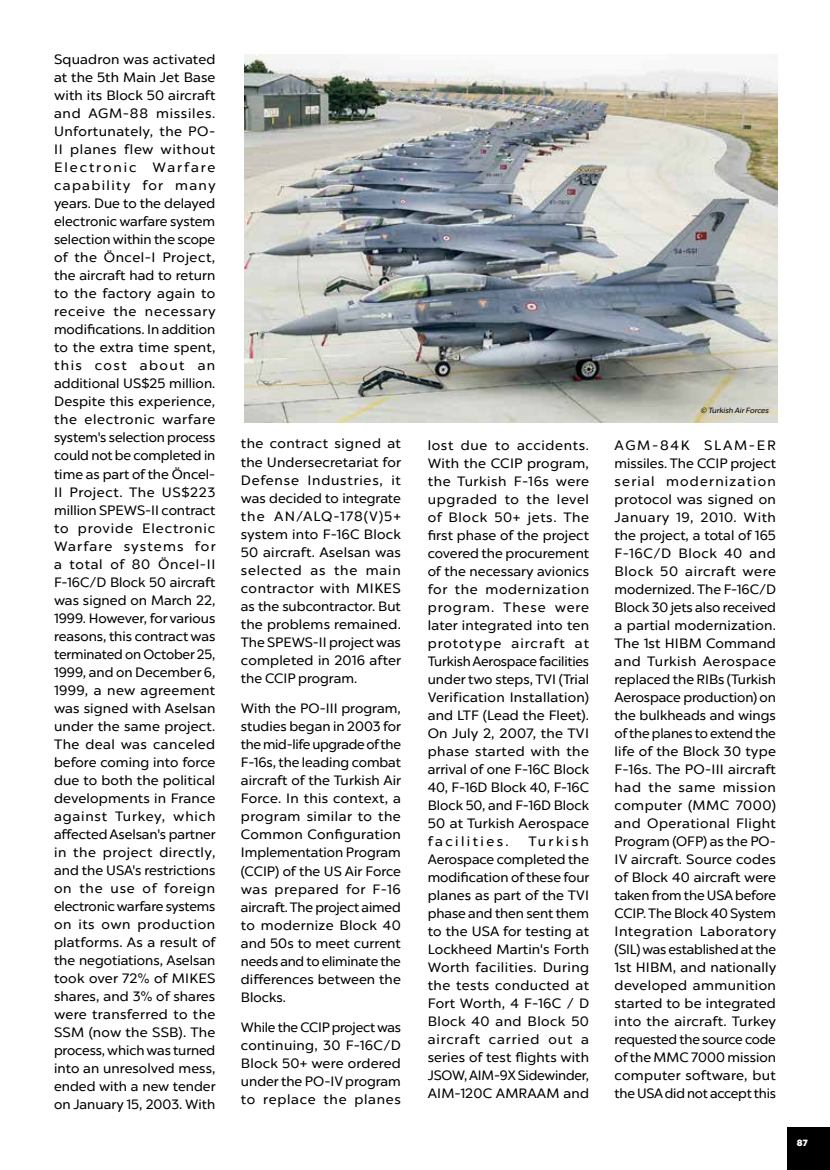
<style>
.page{position:relative;width:830px;height:1170px;background:#fff}
.page>*{position:absolute;margin:0;border:0;box-sizing:border-box;transform-origin:0 0}
.t1{font:13.5px/18px "Chronica Pro";color:#000;text-align:justify}
.t2{font:800 9px "Chronica Pro";color:#fff}
.t3{font:7.5px "Chronica Pro Regular It";color:#000}
</style>
<div class="page">
<img style="left:244px;top:54px;width:533px;height:368px">
<div style="left:787px;top:1127px;width:42px;height:42px;background:#000"></div>
<p class="t1" style="left:54px;top:50px;width:163px">Squadron was activated at the 5th Main Jet Base with its Block 50 aircraft and AGM-88 missiles.<br>Unfortunately, the PO-II planes flew without Electronic Warfare capability for many years. Due to the delayed electronic warfare system selection within the scope of the Öncel-I Project, the aircraft had to return to the factory again to receive the necessary modifications. In addition to the extra time spent, this cost about an additional US$25 million.<br>Despite this experience, the electronic warfare system's selection process could not be completed in time as part of the Öncel-II Project. The US$223 million SPEWS-II contract to provide Electronic Warfare systems for a total of 80 Öncel-II F-16C/D Block 50 aircraft was signed on March 22, 1999. However, for various reasons, this contract was terminated on October 25, 1999, and on December 6, 1999, a new agreement was signed with Aselsan under the same project.<br>The deal was canceled before coming into force due to both the political developments in France against Turkey, which affected Aselsan's partner in the project directly, and the USA's restrictions on the use of foreign electronic warfare systems on its own production platforms. As a result of the negotiations, Aselsan took over 72% of MIKES shares, and 3% of shares were transferred to the SSM (now the SSB). The process, which was turned into an unresolved mess, ended with a new tender on January 15, 2003. With</p>
<p class="t1" style="left:241px;top:434px;width:162px">the contract signed at the Undersecretariat for Defense Industries, it was decided to integrate the AN/ALQ-178(V)5+ system into F-16C Block 50 aircraft. Aselsan was selected as the main contractor with MIKES as the subcontractor. But the problems remained.<br>The SPEWS-II project was completed in 2016 after the CCIP program.</p>
<p class="t1" style="left:241px;top:699px;width:162px">With the PO-III program, studies began in 2003 for the mid-life upgrade of the F-16s, the leading combat aircraft of the Turkish Air Force. In this context, a program similar to the Common Configuration Implementation Program (CCIP) of the US Air Force was prepared for F-16 aircraft. The project aimed to modernize Block 40 and 50s to meet current needs and to eliminate the differences between the Blocks.</p>
<p class="t1" style="left:241px;top:1018px;width:161px">While the CCIP project was continuing, 30 F-16C/D Block 50+ were ordered under the PO-IV program to replace the planes</p>
<p class="t1" style="left:427px;top:436px;width:163px">lost due to accidents.<br>With the CCIP program, the Turkish F-16s were upgraded to the level of Block 50+ jets. The first phase of the project covered the procurement of the necessary avionics for the modernization program. These were later integrated into ten prototype aircraft at Turkish Aerospace facilities under two steps, TVI (Trial Verification Installation) and LTF (Lead the Fleet).<br>On July 2, 2007, the TVI phase started with the arrival of one F-16C Block 40, F-16D Block 40, F-16C Block 50, and F-16D Block 50 at Turkish Aerospace facilities.</p>
<p class="t1" style="left:427px;top:832px;width:163px;text-indent:101px">Turkish Aerospace completed the modification of these four planes as part of the TVI phase and then sent them to the USA for testing at Lockheed Martin's Forth Worth facilities. During the tests conducted at Fort Worth, 4 F-16C / D Block 40 and Block 50 aircraft carried out a series of test flights with JSOW, AIM-9X Sidewinder, AIM-120C AMRAAM and</p>
<p class="t3" style="left:700px;top:405px;width:70px">© Turkish Air Forces</p>
<p class="t1" style="left:614px;top:436px;width:163px">AGM-84K SLAM-ER missiles. The CCIP project serial modernization protocol was signed on January 19, 2010. With the project, a total of 165<br>F-16C/D Block 40 and Block 50 aircraft were modernized. The F-16C/D Block 30 jets also received a partial modernization.<br>The 1st HIBM Command and Turkish Aerospace replaced the RIBs (Turkish Aerospace production) on the bulkheads and wings of the planes to extend the life of the Block 30 type F-16s. The PO-III aircraft had the same mission computer (MMC 7000) and Operational Flight Program (OFP) as the PO-IV aircraft. Source codes of Block 40 aircraft were taken from the USA before CCIP. The Block 40 System Integration Laboratory (SIL) was established at the 1st HIBM, and nationally developed ammunition started to be integrated into the aircraft. Turkey requested the source code of the MMC 7000 mission computer software, but the USA did not accept this</p>
<p class="t2" style="left:796px;top:1136px;width:12px">87</p>
</div>
